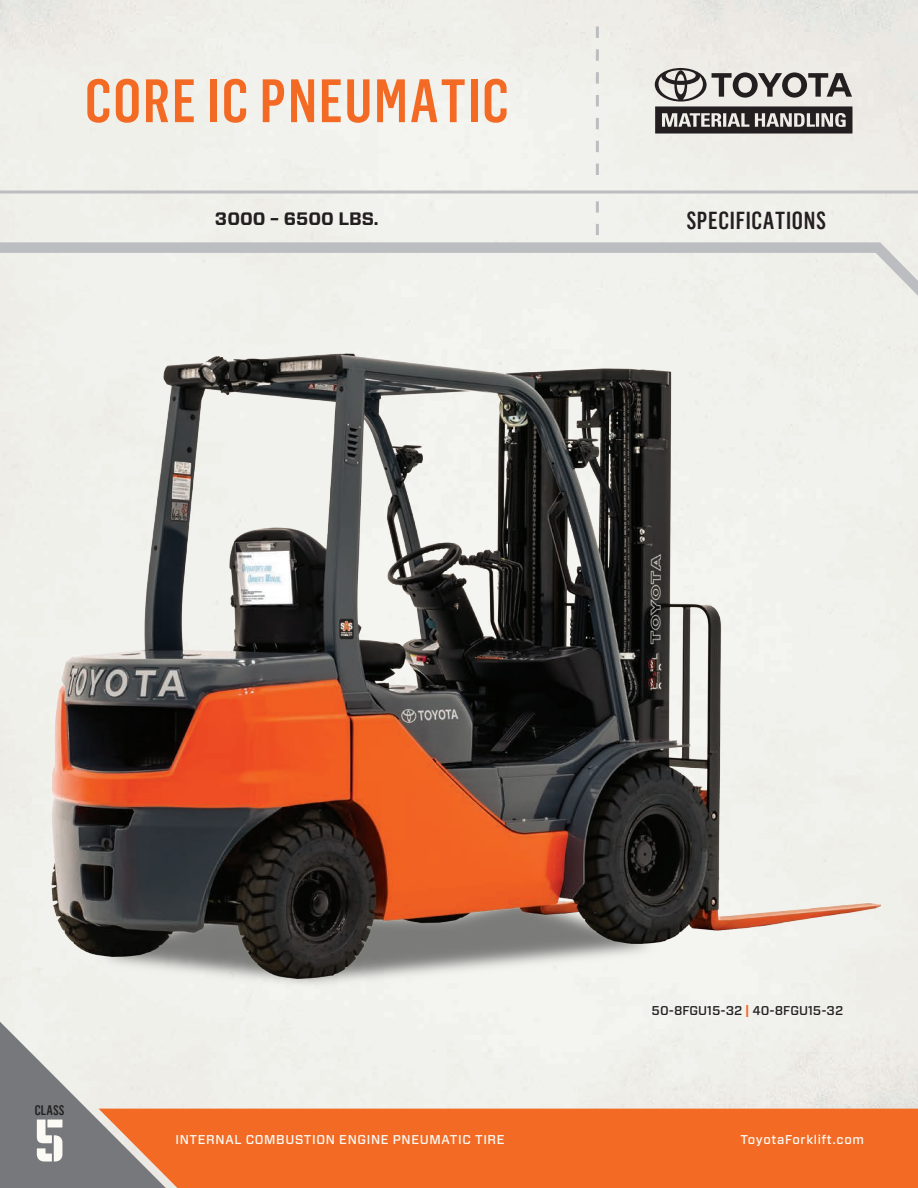
<style>
.page{position:relative;width:918px;height:1188px;background:#fff}
.page>*{position:absolute;margin:0;border:0;box-sizing:border-box;transform-origin:0 0}
.t1{font:500 60px "Flama Condensed";letter-spacing:.03em;color:#f36a24}
.t2{font:60px "Numbers Prospekt";color:#fbfaf5}
.t3{font:500 24px "Flama Condensed";letter-spacing:.03em;color:#231f20}
.t4{font:700 18px "Forza";color:#231f20}
.t5{font:500 13.5px "Flama Condensed";letter-spacing:.015em;color:#231f20}
.t6{font:500 12.75px "Forza";letter-spacing:.05em;color:#fbfaf5}
.t7{font:500 12.75px "Forza";color:#231f20}
.s1{font-weight:700;color:#f36a24}
</style>
<div class="page">
<div style="left:166px;top:1109px;width:752px;height:79px;background:#f36a24"></div>
<svg style="left:0;top:1022px;width:166px;height:166px;background:#b2a7a1"></svg>
<svg style="left:596px;top:27px;width:3px;height:148px"></svg>
<svg style="left:596px;top:201px;width:3px;height:34px"></svg>
<svg style="left:0;top:237px;width:918px;height:102px;background:#e7e7e4"></svg>
<svg style="left:0;top:190px;width:918px;height:4px;background:#c8c9ca"></svg>
<img style="left:14px;top:299px;width:890px;height:712px">
<svg style="left:655px;top:68px;width:197px;height:65px;background:#8d8b89"></svg>
<p class="t1" style="left:85px;top:63px;width:425px">CORE IC PNEUMATIC</p>
<p class="t4" style="left:215px;top:206px;width:165px">3000 – 6500 LBS.</p>
<p class="t3" style="left:686px;top:205px;width:141px">SPECIFICATIONS</p>
<p class="t5" style="left:35px;top:1102px;width:31px">CLASS</p>
<p class="t2" style="left:34px;top:1111px;width:33px">5</p>
<p class="t7" style="left:652px;top:1002px;width:193px">50-8FGU15-32 <span class="s1">|</span> 40-8FGU15-32</p>
<p class="t6" style="left:176px;top:1131px;width:331px">INTERNAL COMBUSTION ENGINE PNEUMATIC TIRE</p>
<p class="t6" style="left:741px;top:1131px;width:125px">ToyotaForklift.com</p>
</div>
